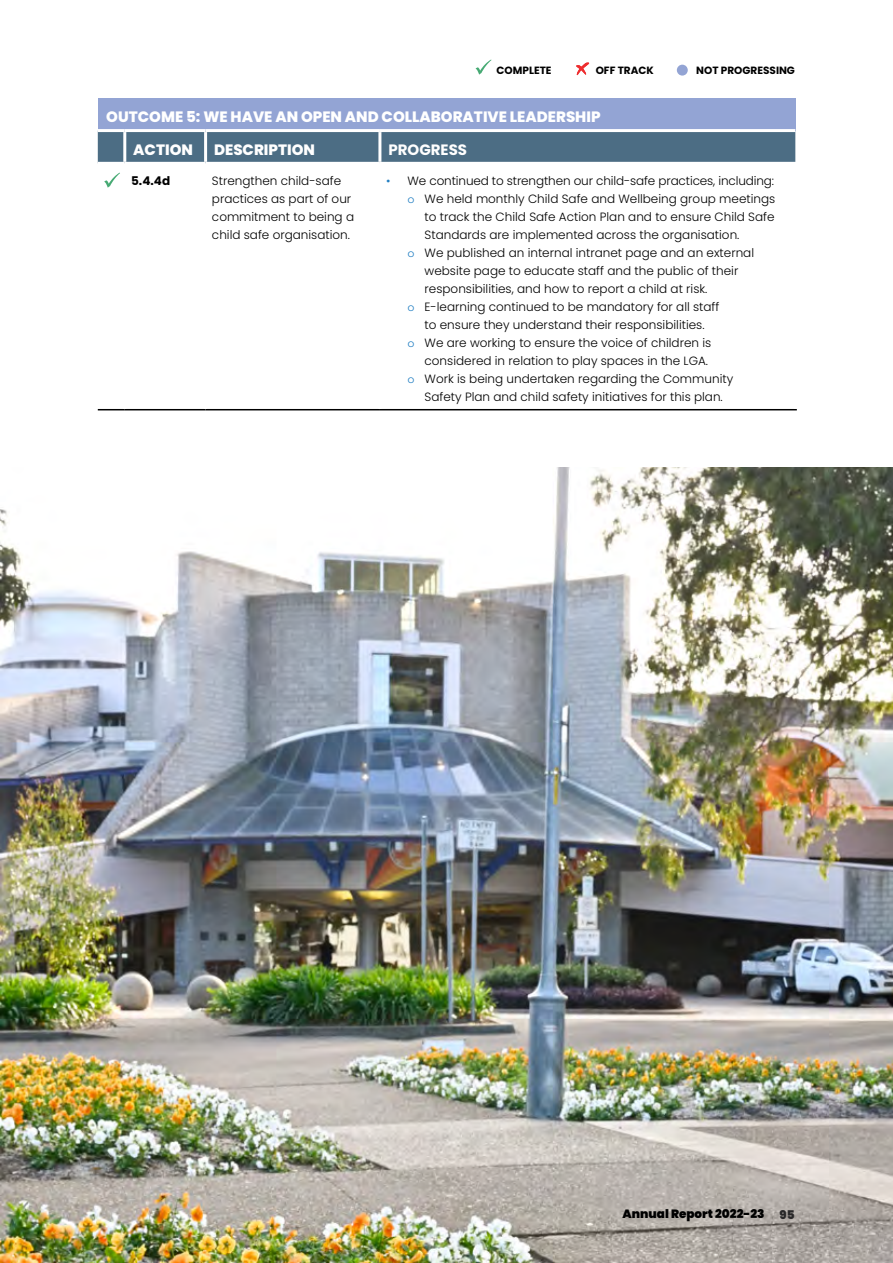
<style>
.page{position:relative;width:893px;height:1263px;background:#fff}
.page>*{position:absolute;margin:0;border:0;box-sizing:border-box;transform-origin:0 0}
.t1{font:800 15px/32.7px "Poppins";color:#fff}
.t2{font:700 15px "Poppins";color:#fff}
.t3{font:300 12px/18px "Poppins";color:#000}
.t4{font:900 12px "Poppins";color:#000}
.t5{font:700 12px "Poppins";color:#000}
.t6{font:900 12px "Poppins";color:#292829}
.t7{font:700 10.5px "Poppins";color:#000}
.s1{color:#217ec2}
.s2{font-family:"Avenir LT Std";color:#217ec2}
</style>
<div class="page">
<svg style="left:476px;top:60px;width:15px;height:15px"></svg>
<svg style="left:576px;top:63px;width:13px;height:12px"></svg>
<div style="left:677px;top:65px;width:11px;height:11px;background:#93a4d4;border-radius:50%"></div>
<div style="left:98px;top:98px;width:697px;height:33px;background:#93a4d4"></div>
<svg style="left:98px;top:132px;width:697px;height:30px;background:#4d6e85"></svg>
<svg style="left:98px;top:409px;width:27px;height:1px"></svg>
<hr style="left:125px;top:409px;width:81px;height:1px;background:#000">
<hr style="left:206px;top:409px;width:174px;height:1px;background:#000">
<hr style="left:380px;top:409px;width:417px;height:1px;background:#000">
<hr style="left:123px;top:132px;width:3px;height:30px;background:#fff">
<hr style="left:204px;top:132px;width:3px;height:30px;background:#fff">
<hr style="left:378px;top:132px;width:3px;height:30px;background:#fff">
<hr style="left:98px;top:129px;width:27px;height:3px;background:#fff">
<hr style="left:125px;top:129px;width:81px;height:3px;background:#fff">
<hr style="left:206px;top:129px;width:174px;height:3px;background:#fff">
<hr style="left:380px;top:129px;width:415px;height:3px;background:#fff">
<svg style="left:104px;top:173px;width:16px;height:15px"></svg>
<img style="left:0;top:468px;width:893px;height:795px">
<p class="t7" style="left:497px;top:64px;width:57px">COMPLETE</p>
<p class="t7" style="left:596px;top:64px;width:60px">OFF TRACK</p>
<p class="t7" style="left:696px;top:64px;width:100px">NOT PROGRESSING</p>
<p class="t1" style="left:133px;top:101px;width:469px;text-indent:-27px">OUTCOME 5: WE HAVE AN OPEN AND COLLABORATIVE LEADERSHIP<br>ACTION</p>
<p class="t1" style="left:214px;top:133px;width:102px">DESCRIPTION</p>
<p class="t2" style="left:388px;top:141px;width:80px">PROGRESS</p>
<p class="t5" style="left:131px;top:174px;width:40px">5.4.4d</p>
<p class="t3" style="left:212px;top:172px;width:144px">Strengthen child-safe practices as part of our commitment to being a child safe organisation.</p>
<p class="t3" style="left:386px;top:172px;width:389px"><span class="s1">•</span> We continued to strengthen our child-safe practices, including:</p>
<p class="t3" style="left:408px;top:190px;width:369px"><span class="s2">o</span> We held monthly Child Safe and Wellbeing group meetings</p>
<p class="t3" style="left:425px;top:208px;width:351px">to track the Child Safe Action Plan and to ensure Child Safe</p>
<p class="t3" style="left:425px;top:226px;width:316px">Standards are implemented across the organisation.</p>
<p class="t3" style="left:408px;top:244px;width:348px"><span class="s2">o</span> We published an internal intranet page and an external</p>
<p class="t3" style="left:425px;top:262px;width:315px">website page to educate staff and the public of their</p>
<p class="t3" style="left:425px;top:280px;width:284px">responsibilities, and how to report a child at risk.</p>
<p class="t3" style="left:408px;top:298px;width:313px"><span class="s2">o</span> E-learning continued to be mandatory for all staff</p>
<p class="t3" style="left:425px;top:316px;width:281px">to ensure they understand their responsibilities.</p>
<p class="t3" style="left:408px;top:334px;width:305px"><span class="s2">o</span> We are working to ensure the voice of children is</p>
<p class="t3" style="left:425px;top:352px;width:285px">considered in relation to play spaces in the LGA.</p>
<p class="t3" style="left:408px;top:370px;width:327px"><span class="s2">o</span> Work is being undertaken regarding the Community</p>
<p class="t3" style="left:425px;top:388px;width:300px">Safety Plan and child safety initiatives for this plan.</p>
<p class="t4" style="left:623px;top:1207px;width:143px">Annual Report 2022-23</p>
<p class="t6" style="left:780px;top:1207px;width:17px">95</p>
</div>
